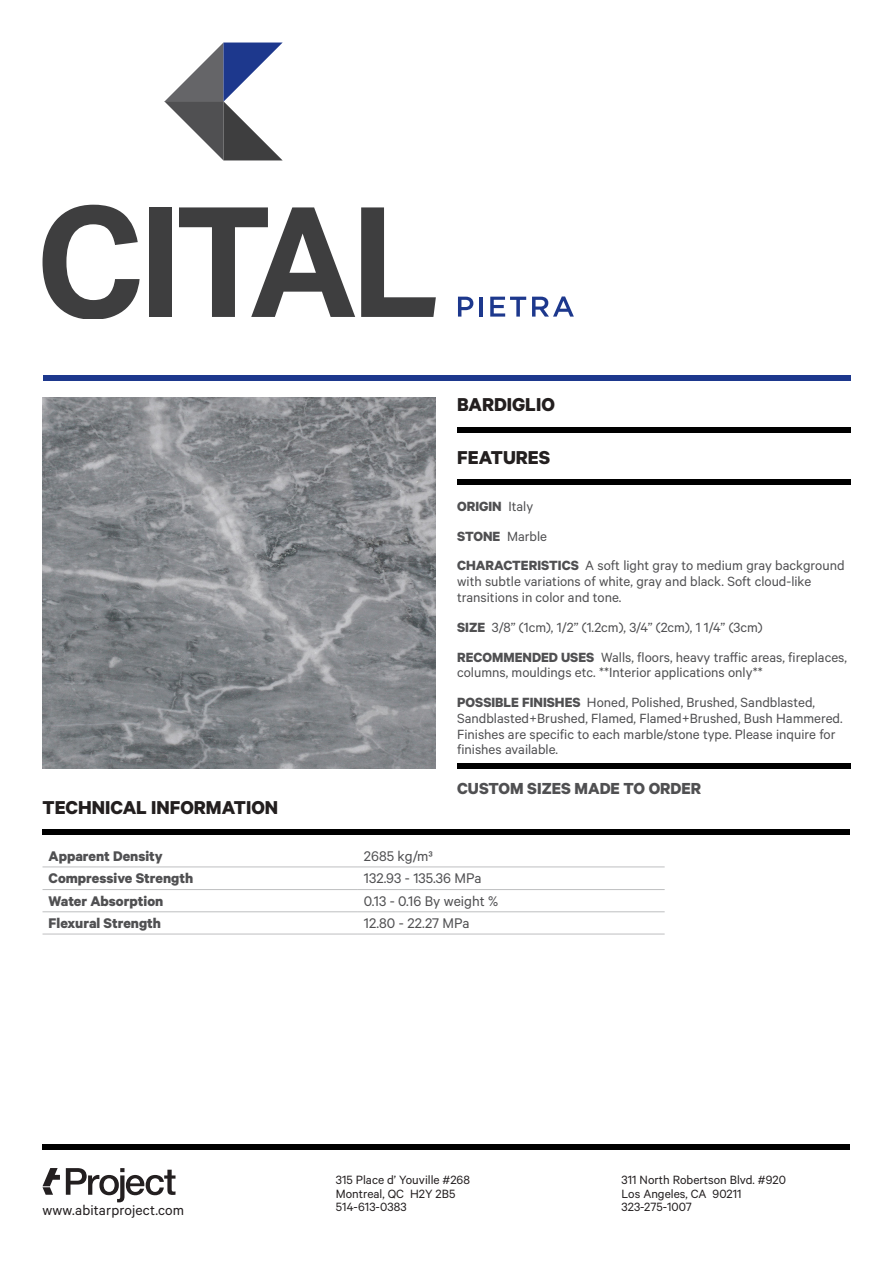
<style>
.page{position:relative;width:893px;height:1263px;background:#fff}
.page>*{position:absolute;margin:0;border:0;box-sizing:border-box;transform-origin:0 0}
.Calibre_Headings{font:700 21px "Calibre";color:#231f1f}
.Calibre_Headings-2{font:700 18px "Calibre";color:#505052}
.Table_Text{font:700 15.75px "Calibre";color:#505052}
.Table_Text-2{font:15.75px "Calibre";color:#505052}
.t1{font:15.75px "Calibre";letter-spacing:.01em;color:#231f20}
.Body_Text{font:15px/15.8px "Calibre";color:#505052}
.Body_Text-2{font:700 15px "Calibre";color:#505052}
.t2{font:13.5px/13.5px "Calibre";color:#231f20}
.s1{font-weight:400}
.s2{font-weight:700}
</style>
<div class="page">
<div style="left:43px;top:375px;width:807px;height:6px;background:#1d388d"></div>
<div style="left:43px;top:1144px;width:807px;height:5px;background:#000"></div>
<svg style="left:43px;top:205px;width:97px;height:113px"></svg>
<div style="left:149px;top:207px;width:22px;height:110px;background:#3e3e3f"></div>
<svg style="left:179px;top:207px;width:176px;height:110px"></svg>
<svg style="left:361px;top:207px;width:75px;height:110px"></svg>
<svg style="left:164px;top:43px;width:118px;height:117px"></svg>
<svg style="left:458px;top:297px;width:15px;height:20px"></svg>
<hr style="left:479px;top:297px;width:4px;height:20px;background:#1d388d">
<svg style="left:490px;top:297px;width:36px;height:20px"></svg>
<svg style="left:532px;top:296px;width:42px;height:21px"></svg>
<svg style="left:43px;top:1168px;width:17px;height:27px"></svg>
<svg style="left:66px;top:1168px;width:110px;height:34px"></svg>
<div style="left:457px;top:763px;width:393px;height:6px;background:#000"></div>
<img style="left:43px;top:398px;width:393px;height:371px">
<hr style="left:43px;top:867px;width:315px;height:1px;background:#bebfc1">
<hr style="left:358px;top:867px;width:307px;height:1px;background:#bebfc1">
<hr style="left:43px;top:889px;width:315px;height:1px;background:#bebfc1">
<hr style="left:358px;top:889px;width:307px;height:1px;background:#bebfc1">
<hr style="left:43px;top:911px;width:315px;height:1px;background:#bebfc1">
<hr style="left:358px;top:911px;width:307px;height:1px;background:#bebfc1">
<hr style="left:43px;top:934px;width:315px;height:1px;background:#bebfc1">
<hr style="left:358px;top:934px;width:307px;height:1px;background:#bebfc1">
<div style="left:457px;top:427px;width:393px;height:6px;background:#000"></div>
<div style="left:43px;top:829px;width:807px;height:5px;background:#000"></div>
<div style="left:457px;top:479px;width:393px;height:5px;background:#000"></div>
<p class="Calibre_Headings" style="left:457px;top:392px;width:99px">BARDIGLIO</p>
<p class="Calibre_Headings" style="left:457px;top:445px;width:95px">FEATURES</p>
<p class="Body_Text-2" style="left:457px;top:497px;width:78px">ORIGIN <span class="s1">Italy</span></p>
<p class="Body_Text" style="left:457px;top:528px;width:92px"><span class="s2">STONE</span> Marble</p>
<p class="Body_Text" style="left:457px;top:557px;width:389px"><span class="s2">CHARACTERISTICS</span> A soft light gray to medium gray background with subtle variations of white, gray and black. Soft cloud-like transitions in color and tone.</p>
<p class="Body_Text" style="left:457px;top:619px;width:307px"><span class="s2">SIZE</span> 3/8” (1cm), 1/2” (1.2cm), 3/4” (2cm), 1 1/4” (3cm)</p>
<p class="Body_Text" style="left:457px;top:648px;width:391px"><span class="s2">RECOMMENDED USES</span> Walls, floors, heavy traffic areas, fireplaces, columns, mouldings etc. **Interior applications only**</p>
<p class="Body_Text" style="left:457px;top:694px;width:387px"><span class="s2">POSSIBLE FINISHES</span> Honed, Polished, Brushed, Sandblasted, Sandblasted+Brushed, Flamed, Flamed+Brushed, Bush Hammered.<br>Finishes are specific to each marble/stone type. Please inquire for finishes available.</p>
<p class="Calibre_Headings" style="left:43px;top:795px;width:237px">TECHNICAL INFORMATION</p>
<p class="Calibre_Headings-2" style="left:457px;top:777px;width:246px">CUSTOM SIZES MADE TO ORDER</p>
<p class="Table_Text" style="left:49px;top:846px;width:116px">Apparent Density</p>
<p class="Table_Text-2" style="left:364px;top:847px;width:70px">2685 kg/m³</p>
<p class="Table_Text" style="left:49px;top:869px;width:146px">Compressive Strength</p>
<p class="Table_Text-2" style="left:364px;top:869px;width:119px">132.93 - 135.36 MPa</p>
<p class="Table_Text" style="left:49px;top:891px;width:116px">Water Absorption</p>
<p class="Table_Text-2" style="left:364px;top:892px;width:136px">0.13 - 0.16 By weight %</p>
<p class="Table_Text" style="left:49px;top:913px;width:114px">Flexural Strength</p>
<p class="Table_Text-2" style="left:364px;top:914px;width:107px">12.80 - 22.27 MPa</p>
<p class="t2" style="left:336px;top:1173px;width:136px">315 Place d’ Youville #268<br>Montreal, QC H2Y 2B5<br>514-613-0383</p>
<p class="t2" style="left:622px;top:1173px;width:166px">311 North Robertson Blvd. #920<br>Los Angeles, CA 90211</p>
<p class="t1" style="left:43px;top:1201px;width:143px">www.abitarproject.com</p>
<p class="t2" style="left:622px;top:1200px;width:72px">323-275-1007</p>
</div>
